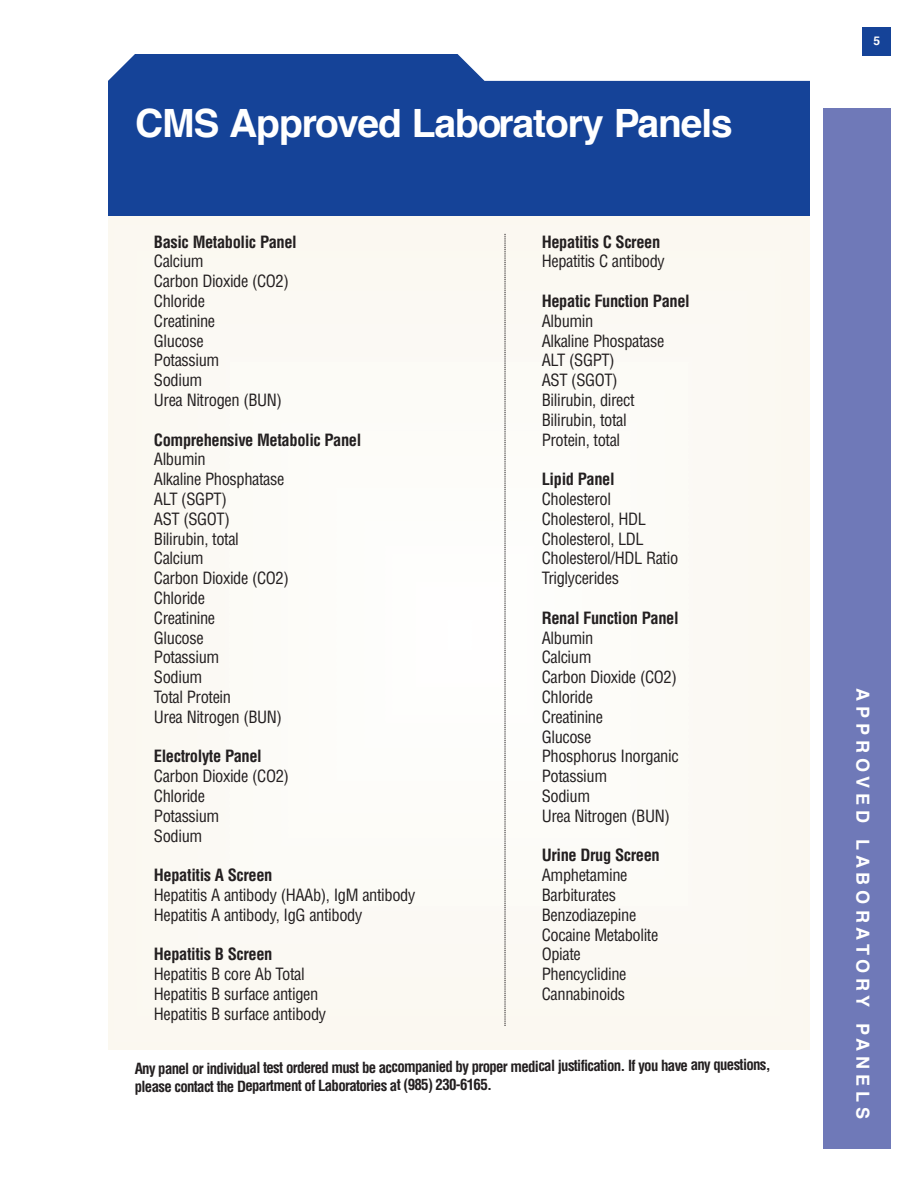
<style>
.page{position:relative;width:918px;height:1188px;background:#fff}
.page>*{position:absolute;margin:0;border:0;box-sizing:border-box;transform-origin:0 0}
.t1{font:700 39px "Helvetica";letter-spacing:-.03em;color:#fff}
.t2{font:700 18px "Helvetica";letter-spacing:.28em;color:#fff}
.t3{font:condensed 16.5px/19.8px "Helvetica";letter-spacing:-.025em;color:#231f20}
.t4{font:700 condensed 16.5px "Helvetica";letter-spacing:-.025em;color:#231f20}
.t5{font:700 condensed 15px/19px "Helvetica";letter-spacing:-.055em;color:#231f20}
.t6{font:700 12px "Helvetica";color:#fff}
</style>
<div class="page">
<div style="left:108px;top:216px;width:702px;height:834px;background:#fbf9f4"></div>
<svg style="left:505px;top:234px;width:1px;height:792px"></svg>
<svg style="left:108px;top:54px;width:702px;height:162px;background:#2852a0"></svg>
<div style="left:863px;top:27px;width:28px;height:28px;background:#154398"></div>
<div style="left:824px;top:108px;width:67px;height:1041px;background:#6f79b8"></div>
<h1 class="t1" style="left:135px;top:107px;width:599px">CMS Approved Laboratory Panels</h1>
<p class="t4" style="left:154px;top:232px;width:144px">Basic Metabolic Panel</p>
<p class="t3" style="left:154px;top:252px;width:137px">Calcium<br>Carbon Dioxide (CO2)<br>Chloride<br>Creatinine<br>Glucose<br>Potassium<br>Sodium<br>Urea Nitrogen (BUN)</p>
<p class="t4" style="left:154px;top:430px;width:209px">Comprehensive Metabolic Panel</p>
<p class="t3" style="left:154px;top:450px;width:137px">Albumin<br>Alkaline Phosphatase<br>ALT (SGPT)<br>AST (SGOT)<br>Bilirubin, total<br>Calcium<br>Carbon Dioxide (CO2)<br>Chloride<br>Creatinine<br>Glucose<br>Potassium<br>Sodium<br>Total Protein<br>Urea Nitrogen (BUN)</p>
<p class="t4" style="left:154px;top:747px;width:109px">Electrolyte Panel</p>
<p class="t3" style="left:154px;top:767px;width:137px">Carbon Dioxide (CO2)<br>Chloride<br>Potassium<br>Sodium</p>
<p class="t4" style="left:154px;top:866px;width:120px">Hepatitis A Screen</p>
<p class="t3" style="left:154px;top:885px;width:263px">Hepatitis A antibody (HAAb), IgM antibody<br>Hepatitis A antibody, IgG antibody</p>
<p class="t4" style="left:154px;top:945px;width:120px">Hepatitis B Screen</p>
<p class="t3" style="left:154px;top:965px;width:174px">Hepatitis B core Ab Total<br>Hepatitis B surface antigen<br>Hepatitis B surface antibody</p>
<p class="t4" style="left:542px;top:232px;width:120px">Hepatitis C Screen</p>
<p class="t3" style="left:542px;top:252px;width:125px">Hepatitis C antibody</p>
<p class="t4" style="left:542px;top:292px;width:149px">Hepatic Function Panel</p>
<p class="t3" style="left:542px;top:311px;width:124px">Albumin<br>Alkaline Phospatase<br>ALT (SGPT)<br>AST (SGOT)<br>Bilirubin, direct<br>Bilirubin, total<br>Protein, total</p>
<p class="t4" style="left:542px;top:470px;width:74px">Lipid Panel</p>
<p class="t3" style="left:542px;top:489px;width:138px">Cholesterol<br>Cholesterol, HDL<br>Cholesterol, LDL<br>Cholesterol/HDL Ratio<br>Triglycerides</p>
<p class="t4" style="left:542px;top:608px;width:138px">Renal Function Panel</p>
<p class="t3" style="left:542px;top:628px;width:138px">Albumin<br>Calcium<br>Carbon Dioxide (CO2)<br>Chloride<br>Creatinine<br>Glucose<br>Phosphorus Inorganic<br>Potassium<br>Sodium<br>Urea Nitrogen (BUN)</p>
<p class="t4" style="left:542px;top:846px;width:119px">Urine Drug Screen</p>
<p class="t3" style="left:542px;top:866px;width:118px">Amphetamine<br>Barbiturates<br>Benzodiazepine<br>Cocaine Metabolite<br>Opiate<br>Phencyclidine<br>Cannabinoids</p>
<p class="t5" style="left:135px;top:1057px;width:638px">Any panel or individual test ordered must be accompanied by proper medical justification. If you have any questions, please contact the Department of Laboratories at (985) 230-6165.</p>
<p class="t6" style="left:874px;top:35px;width:8px">5</p>
<p class="t2" style="left:870px;top:688px;width:432px;rotate:90deg">APPROVED LABORATORY PANELS</p>
</div>
